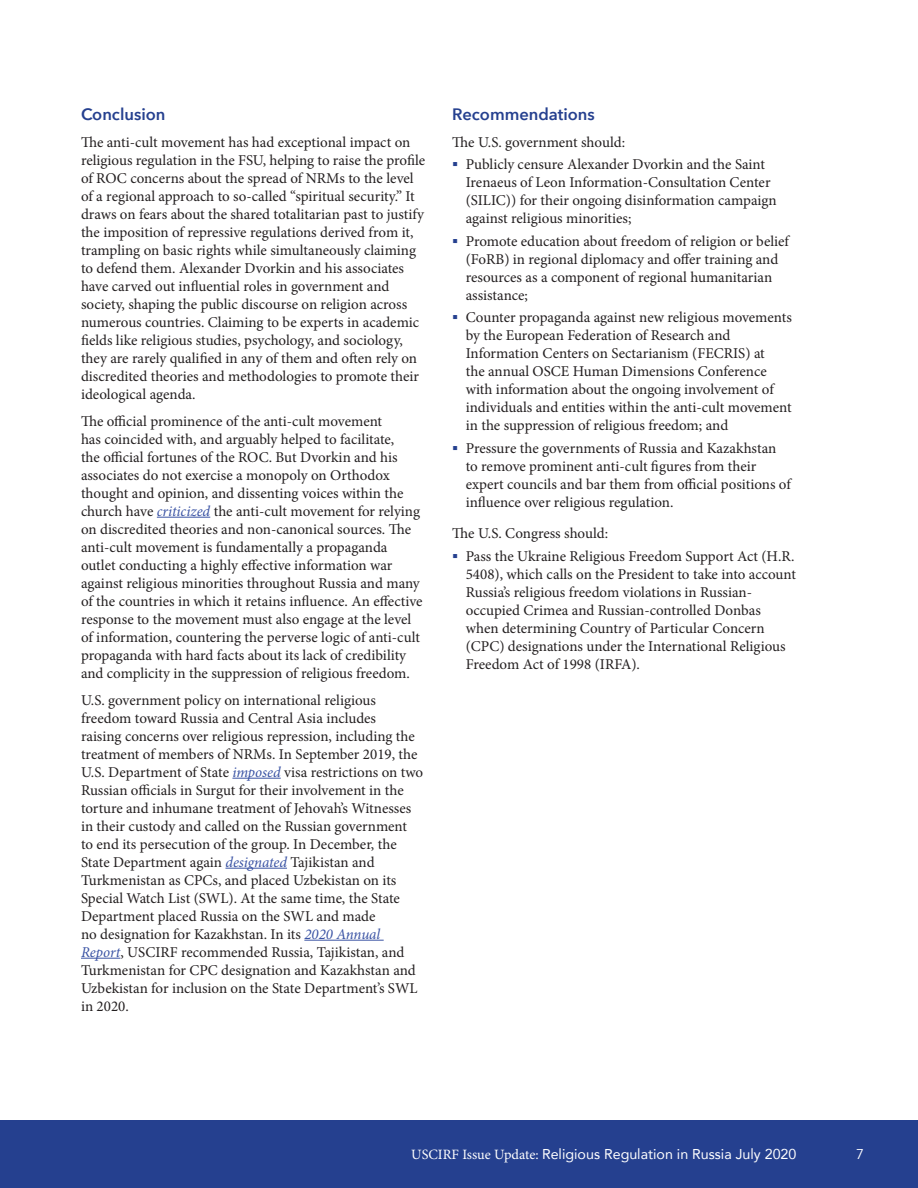
<style>
.page{position:relative;width:918px;height:1188px;background:#fff}
.page>*{position:absolute;margin:0;border:0;box-sizing:border-box;transform-origin:0 0}
.Subhead{font:600 16.5px "Avenir Next";color:#25408f}
.Body_no_indent{font:15px/18px "Minion Pro";color:#231f20}
.t1{font:14.25px "Avenir";color:#fff}
.t2{font:14.25px "Avenir";color:#fff}
.s1{font-style:italic;color:#3a53a4}
.s2{font-family:"Minion Pro"}
</style>
<div class="page">
<div style="left:0;top:1120px;width:918px;height:68px;background:#25408f"></div>
<hr style="left:157px;top:517px;width:53px;height:1px;background:#3a53a4">
<hr style="left:232px;top:778px;width:49px;height:1px;background:#3a53a4">
<hr style="left:225px;top:868px;width:62px;height:1px;background:#3a53a4">
<hr style="left:304px;top:940px;width:80px;height:1px;background:#3a53a4">
<hr style="left:81px;top:958px;width:39px;height:1px;background:#3a53a4">
<p class="Subhead" style="left:81px;top:100px;width:86px">Conclusion</p>
<p class="Body_no_indent" style="left:81px;top:133px;width:346px">The anti-cult movement has had exceptional impact on religious regulation in the FSU, helping to raise the profile of ROC concerns about the spread of NRMs to the level of a regional approach to so-called “spiritual security.” It draws on fears about the shared totalitarian past to justify the imposition of repressive regulations derived from it, trampling on basic rights while simultaneously claiming to defend them. Alexander Dvorkin and his associates have carved out influential roles in government and society, shaping the public discourse on religion across numerous countries. Claiming to be experts in academic fields like religious studies, psychology, and sociology, they are rarely qualified in any of them and often rely on discredited theories and methodologies to promote their ideological agenda.</p>
<p class="Body_no_indent" style="left:81px;top:412px;width:343px">The official prominence of the anti-cult movement<br>has coincided with, and arguably helped to facilitate,<br>the official fortunes of the ROC. But Dvorkin and his associates do not exercise a monopoly on Orthodox thought and opinion, and dissenting voices within the church have <span class="s1">criticized</span> the anti-cult movement for relying on discredited theories and non-canonical sources. The anti-cult movement is fundamentally a propaganda outlet conducting a highly effective information war against religious minorities throughout Russia and many of the countries in which it retains influence. An effective response to the movement must also engage at the level of information, countering the perverse logic of anti-cult propaganda with hard facts about its lack of credibility and complicity in the suppression of religious freedom.</p>
<p class="Body_no_indent" style="left:81px;top:691px;width:344px">U.S. government policy on international religious freedom toward Russia and Central Asia includes<br>raising concerns over religious repression, including the treatment of members of NRMs. In September 2019, the U.S. Department of State <span class="s1">imposed</span> visa restrictions on two Russian officials in Surgut for their involvement in the torture and inhumane treatment of Jehovah’s Witnesses in their custody and called on the Russian government<br>to end its persecution of the group. In December, the State Department again <span class="s1">designated</span> Tajikistan and Turkmenistan as CPCs, and placed Uzbekistan on its Special Watch List (SWL). At the same time, the State Department placed Russia on the SWL and made<br>no designation for Kazakhstan. In its <span class="s1">2020 Annual Report</span>, USCIRF recommended Russia, Tajikistan, and Turkmenistan for CPC designation and Kazakhstan and Uzbekistan for inclusion on the State Department’s SWL in 2020.</p>
<p class="Subhead" style="left:452px;top:100px;width:144px">Recommendations</p>
<p class="Body_no_indent" style="left:452px;top:133px;width:174px">The U.S. government should:</p>
<p class="Body_no_indent" style="left:466px;top:155px;width:313px">Publicly censure Alexander Dvorkin and the Saint Irenaeus of Leon Information-Consultation Center (SILIC)) for their ongoing disinformation campaign against religious minorities;</p>
<p class="Body_no_indent" style="left:466px;top:232px;width:325px">Promote education about freedom of religion or belief (FoRB) in regional diplomacy and offer training and resources as a component of regional humanitarian assistance;</p>
<p class="Body_no_indent" style="left:466px;top:308px;width:328px">Counter propaganda against new religious movements by the European Federation of Research and Information Centers on Sectarianism (FECRIS) at<br>the annual OSCE Human Dimensions Conference with information about the ongoing involvement of individuals and entities within the anti-cult movement in the suppression of religious freedom; and</p>
<p class="Body_no_indent" style="left:466px;top:439px;width:327px">Pressure the governments of Russia and Kazakhstan to remove prominent anti-cult figures from their expert councils and bar them from official positions of influence over religious regulation.</p>
<p class="Body_no_indent" style="left:452px;top:524px;width:158px">The U.S. Congress should:</p>
<p class="Body_no_indent" style="left:466px;top:547px;width:332px">Pass the Ukraine Religious Freedom Support Act (H.R.<br>5408), which calls on the President to take into account Russia’s religious freedom violations in Russian&shy;occupied Crimea and Russian-controlled Donbas when determining Country of Particular Concern (CPC) designations under the International Religious Freedom Act of 1998 (IRFA).</p>
<p class="t1" style="left:411px;top:1143px;width:387px"><span class="s2">USCIRF Issue Update:</span> Religious Regulation in Russia July 2020</p>
<p class="t2" style="left:856px;top:1146px;width:9px">7</p>
</div>
